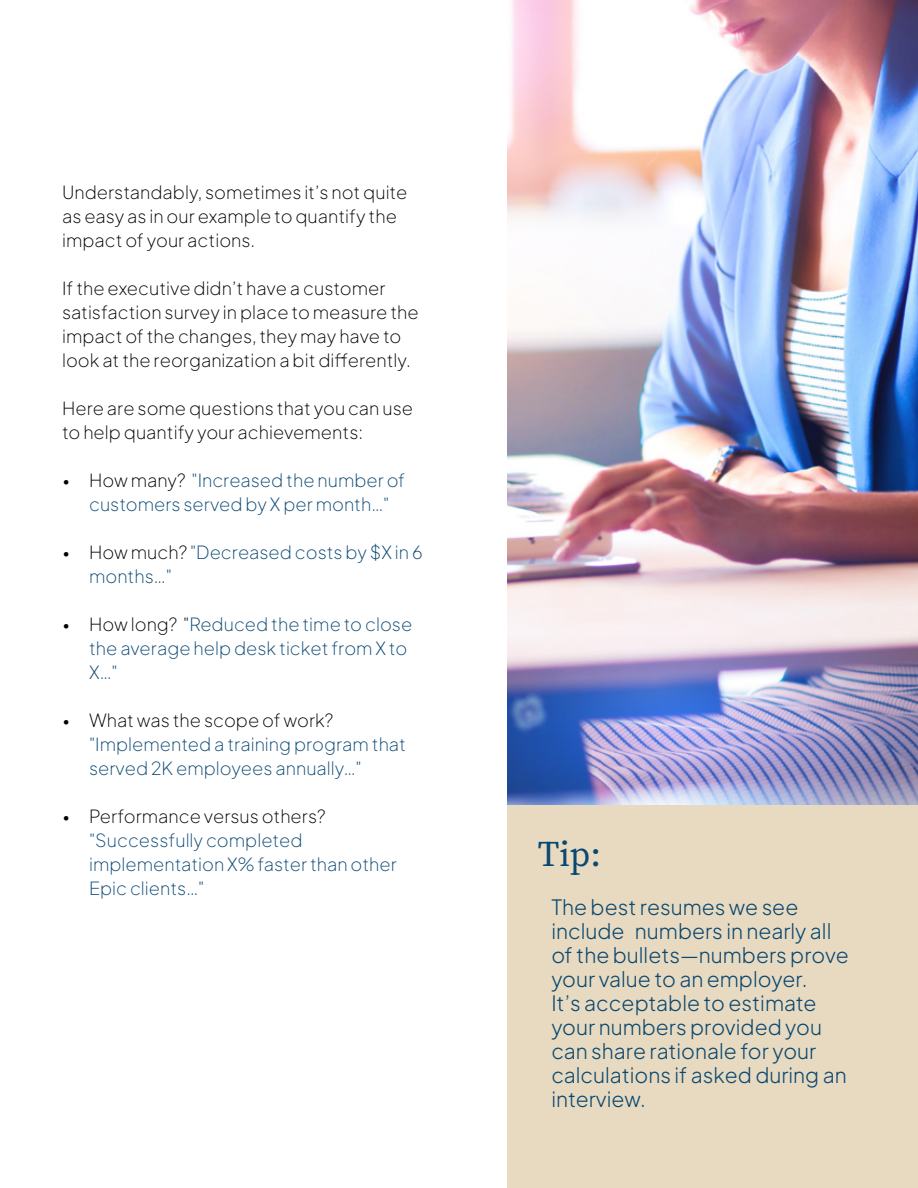
<style>
.page{position:relative;width:918px;height:1188px;background:#fff}
.page>*{position:absolute;margin:0;border:0;box-sizing:border-box;transform-origin:0 0}
.t1{font:36px "Source Serif 4 Roman";color:#0a4771}
.t2{font:21px/24px "Plus Jakarta Sans";color:#0a4771}
.t3{font:18px/24px "Plus Jakarta Sans";color:#000}
.t4{font:18px/24px "Plus Jakarta Sans";color:#0a4872}
.s1{color:#000}
</style>
<div class="page">
<div style="left:508px;top:805px;width:410px;height:383px;background:#e7dac0"></div>
<img style="left:508px;top:0;width:410px;height:805px">
<p class="t3" style="left:62px;top:179px;width:347px">Understandably, sometimes it’s not quite as easy as in our example to quantify the impact of your actions.</p>
<p class="t3" style="left:62px;top:274px;width:358px">If the executive didn’t have a customer satisfaction survey in place to measure the impact of the changes, they may have to look at the reorganization a bit differently.</p>
<p class="t3" style="left:62px;top:394px;width:352px">Here are some questions that you can use to help quantify your achievements:</p>
<p class="t4" style="left:89px;top:466px;width:318px;text-indent:-27px"><span class="s1">• How many?</span> "Increased the number of customers served by X per month…"</p>
<p class="t4" style="left:89px;top:538px;width:335px;text-indent:-27px"><span class="s1">• How much?</span> "Decreased costs by $X in 6 months…"</p>
<p class="t4" style="left:89px;top:610px;width:325px;text-indent:-27px"><span class="s1">• How long? "</span>Reduced the time to close the average help desk ticket from X to<br>X…"</p>
<p class="t3" style="left:62px;top:706px;width:273px">• What was the scope of work?</p>
<p class="t4" style="left:89px;top:730px;width:318px">"Implemented a training program that served 2K employees annually…"</p>
<p class="t3" style="left:62px;top:802px;width:265px">• Performance versus others?</p>
<p class="t4" style="left:89px;top:826px;width:309px">"Successfully completed implementation X% faster than other<br>Epic clients…"</p>
<h1 class="t1" style="left:538px;top:829px;width:65px">Tip:</h1>
<p class="t2" style="left:551px;top:893px;width:299px">The best resumes we see include numbers in nearly all of the bullets—numbers prove your value to an employer.<br>It’s acceptable to estimate your numbers provided you can share rationale for your calculations if asked during an interview.</p>
</div>
